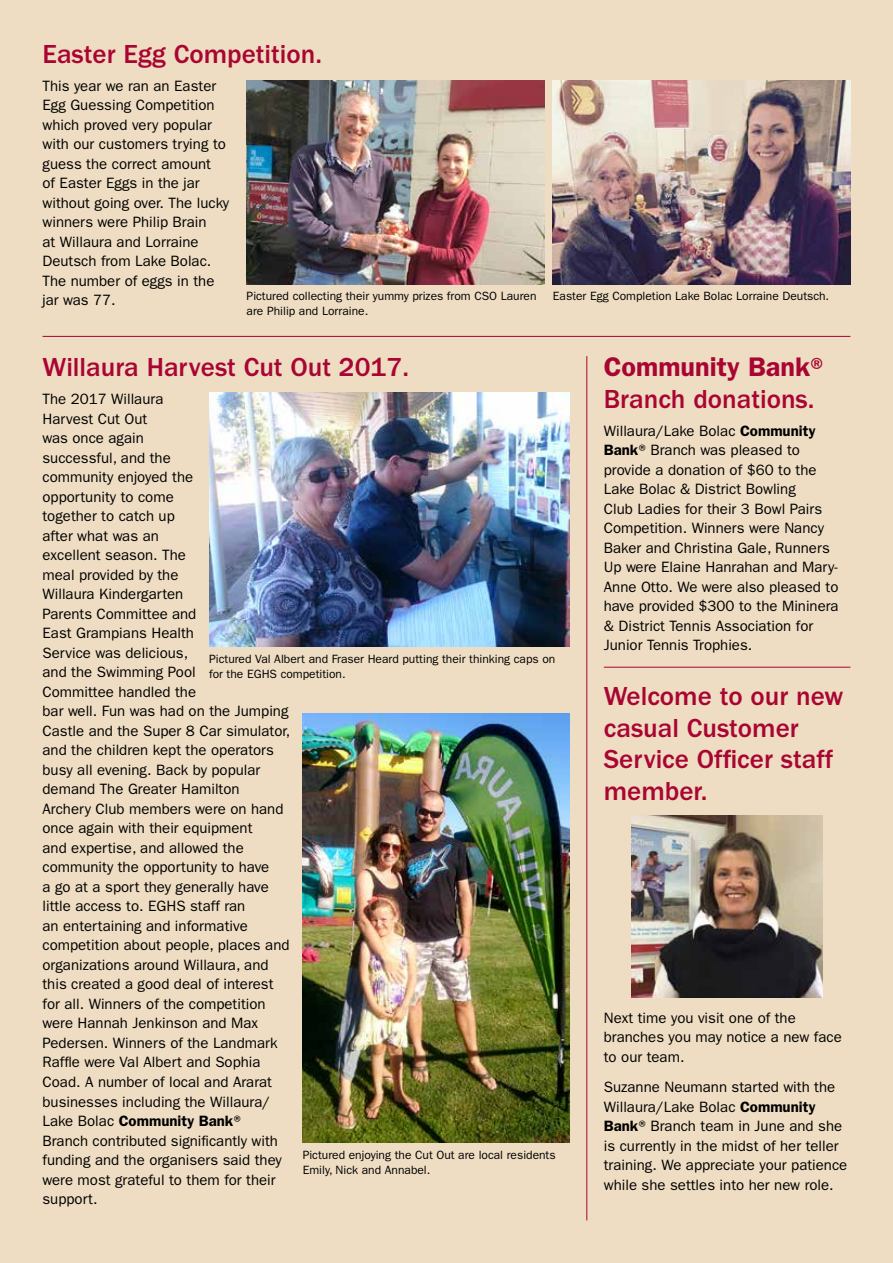
<style>
.page{position:relative;width:893px;height:1263px;background:#eeddc2}
.page>*{position:absolute;margin:0;border:0;box-sizing:border-box;transform-origin:0 0}
.t1{font:500 27px/31.5px "Franklin Gothic";color:#a90533}
.t2{font:15px/19.5px "Franklin Gothic";color:#000}
.t3{font:12px/14.4px "Franklin Gothic";color:#000}
.s1{font-weight:600}
</style>
<div class="page">
<hr style="left:586px;top:356px;width:1px;height:864px;background:#a90533">
<img style="left:247px;top:81px;width:297px;height:204px">
<img style="left:553px;top:81px;width:297px;height:204px">
<img style="left:303px;top:713px;width:267px;height:429px">
<img style="left:209px;top:392px;width:361px;height:254px">
<hr style="left:43px;top:336px;width:807px;height:1px;background:#a90533">
<hr style="left:604px;top:667px;width:246px;height:1px;background:#a90533">
<img style="left:631px;top:816px;width:192px;height:181px">
<h1 class="t1" style="left:43px;top:38px;width:281px">Easter Egg Competition.</h1>
<p class="t2" style="left:43px;top:76px;width:188px">This year we ran an Easter<br>Egg Guessing Competition which proved very popular with our customers trying to guess the correct amount<br>of Easter Eggs in the jar without going over. The lucky winners were Philip Brain<br>at Willaura and Lorraine<br>Deutsch from Lake Bolac.<br>The number of eggs in the jar was 77.</p>
<p class="t3" style="left:247px;top:289px;width:291px">Pictured collecting their yummy prizes from CSO Lauren are Philip and Lorraine.</p>
<p class="t3" style="left:553px;top:289px;width:278px">Easter Egg Completion Lake Bolac Lorraine Deutsch.</p>
<h1 class="t1" style="left:43px;top:352px;width:368px">Willaura Harvest Cut Out 2017.</h1>
<p class="t2" style="left:43px;top:390px;width:249px">The 2017 Willaura<br>Harvest Cut Out<br>was once again<br>successful, and the<br>community enjoyed the<br>opportunity to come<br>together to catch up<br>after what was an<br>excellent season. The<br>meal provided by the<br>Willaura Kindergarten<br>Parents Committee and<br>East Grampians Health<br>Service was delicious,<br>and the Swimming Pool<br>Committee handled the<br>bar well. Fun was had on the Jumping<br>Castle and the Super 8 Car simulator, and the children kept the operators busy all evening. Back by popular demand The Greater Hamilton<br>Archery Club members were on hand once again with their equipment<br>and expertise, and allowed the community the opportunity to have<br>a go at a sport they generally have little access to. EGHS staff ran<br>an entertaining and informative competition about people, places and organizations around Willaura, and this created a good deal of interest for all. Winners of the competition were Hannah Jenkinson and Max<br>Pedersen. Winners of the Landmark<br>Raffle were Val Albert and Sophia<br>Coad. A number of local and Ararat businesses including the Willaura/<br>Lake Bolac <span class="s1">Community Bank</span>®<br>Branch contributed significantly with funding and the organisers said they were most grateful to them for their support.</p>
<p class="t3" style="left:209px;top:652px;width:348px">Pictured Val Albert and Fraser Heard putting their thinking caps on for the EGHS competition.</p>
<p class="t3" style="left:303px;top:1148px;width:255px">Pictured enjoying the Cut Out are local residents<br>Emily, Nick and Annabel.</p>
<h1 class="t1" style="left:604px;top:352px;width:221px"><span class="s1">Community Bank</span>®<br>Branch donations.</h1>
<p class="t2" style="left:604px;top:421px;width:236px">Willaura/Lake Bolac <span class="s1">Community<br>Bank</span>® Branch was pleased to provide a donation of $60 to the<br>Lake Bolac &amp; District Bowling<br>Club Ladies for their 3 Bowl Pairs<br>Competition. Winners were Nancy<br>Baker and Christina Gale, Runners<br>Up were Elaine Hanrahan and Mary-<br>Anne Otto. We were also pleased to have provided $300 to the Mininera &amp; District Tennis Association for<br>Junior Tennis Trophies.</p>
<h1 class="t1" style="left:604px;top:681px;width:241px">Welcome to our new casual Customer<br>Service Officer staff member.</h1>
<p class="t2" style="left:604px;top:1008px;width:239px">Next time you visit one of the branches you may notice a new face to our team.</p>
<p class="t2" style="left:604px;top:1077px;width:245px">Suzanne Neumann started with the Willaura/Lake Bolac <span class="s1">Community Bank</span>® Branch team in June and she is currently in the midst of her teller training. We appreciate your patience while she settles into her new role.</p>
</div>
